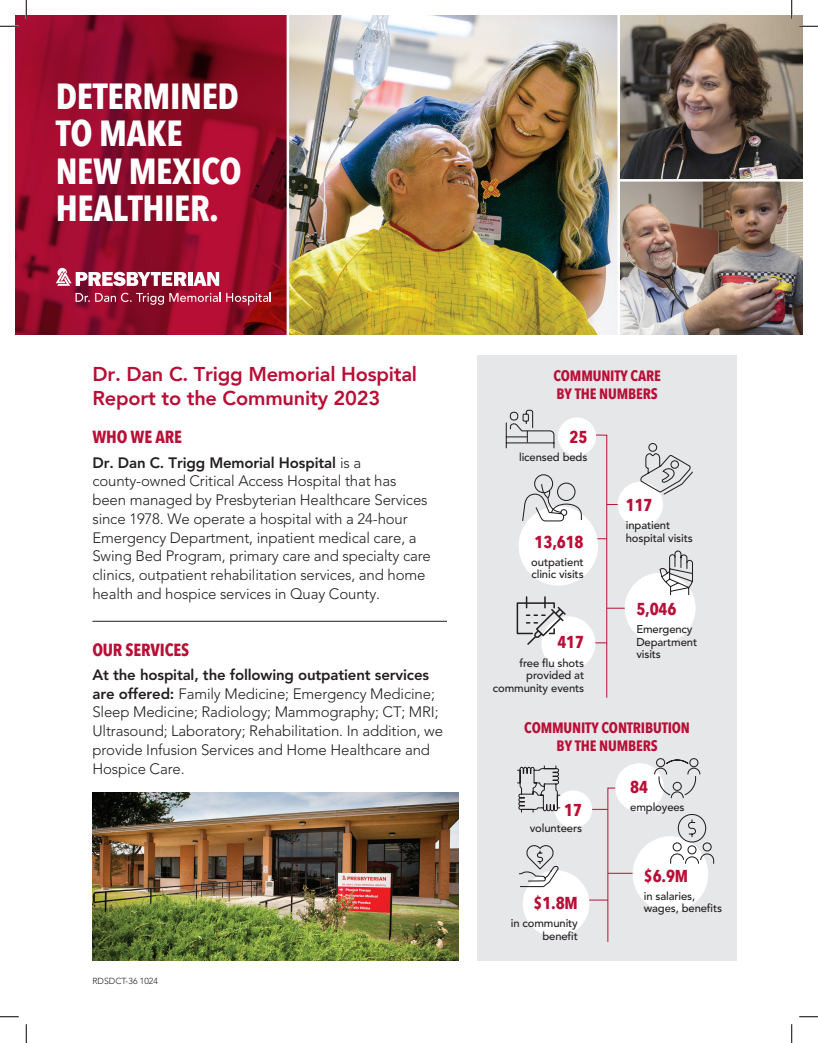
<style>
.page{position:relative;width:818px;height:1043px;background:#fff}
.page>*{position:absolute;margin:0;border:0;box-sizing:border-box;transform-origin:0 0}
.t1{font:700 36.25px/37.5px "Avenir Next Condensed";letter-spacing:-.01em;color:#fff}
.t2{font:800 20px/23.8px "Avenir";letter-spacing:-.01em;color:#b90f36}
.t3{font:700 17.5px "Avenir Next Condensed";letter-spacing:-.01em;color:#b90f36}
.t4{font:700 17.25px "Avenir Next Condensed";letter-spacing:-.01em;color:#b90f36}
.t5{font:300 15px/18.8px "Avenir LT Std";letter-spacing:-.01em;color:#231f20}
.t6{font:700 15px/18px "Avenir Next Condensed";letter-spacing:-.01em;color:#b90f36}
.t7{font:500 11.25px/12.5px "Avenir LT Std";letter-spacing:-.01em;color:#231f20}
.t8{font:300 8.75px "Avenir LT Std";color:#231f20}
.s1{font-weight:800}
</style>
<div class="page">
<img style="left:289px;top:15px;width:513px;height:319px">
<img style="left:92px;top:792px;width:367px;height:168px">
<svg style="left:15px;top:15px;width:271px;height:319px;background:#930b29"></svg>
<hr style="left:618px;top:179px;width:184px;height:2px;background:#fff">
<hr style="left:617px;top:15px;width:3px;height:322px;background:#fff">
<div style="left:477px;top:355px;width:259px;height:605px;background:#e6e7e9"></div>
<hr style="left:577px;top:899px;width:31px;height:1px;background:#b90f36">
<hr style="left:577px;top:809px;width:31px;height:1px;background:#b90f36">
<svg style="left:607px;top:787px;width:30px;height:155px"></svg>
<div style="left:617px;top:481px;width:46px;height:46px;background:#fff;border-radius:50%"></div>
<div style="left:615px;top:763px;width:49px;height:48px;background:#fff;border-radius:50%"></div>
<div style="left:554px;top:790px;width:38px;height:38px;background:#fff;border-radius:50%"></div>
<div style="left:632px;top:836px;width:76px;height:75px;background:#fff;border-radius:50%"></div>
<div style="left:624px;top:573px;width:71px;height:70px;background:#fff;border-radius:50%"></div>
<div style="left:522px;top:870px;width:67px;height:67px;background:#fff;border-radius:50%"></div>
<svg style="left:659px;top:551px;width:34px;height:45px"></svg>
<svg style="left:640px;top:443px;width:53px;height:52px"></svg>
<svg style="left:670px;top:814px;width:44px;height:50px"></svg>
<svg style="left:518px;top:845px;width:41px;height:42px"></svg>
<svg style="left:653px;top:758px;width:47px;height:40px"></svg>
<svg style="left:517px;top:765px;width:44px;height:48px"></svg>
<hr style="left:188px;top:272px;width:4px;height:14px;background:#fff">
<svg style="left:193px;top:272px;width:26px;height:14px"></svg>
<svg style="left:56px;top:268px;width:130px;height:18px"></svg>
<svg style="left:75px;top:292px;width:196px;height:13px;background:#ae3d56"></svg>
<hr style="left:92px;top:621px;width:355px;height:1px;background:#231f20">
<svg style="left:505px;top:409px;width:125px;height:289px"></svg>
<svg style="left:0;top:25px;width:19px;height:2px"></svg>
<svg style="left:799px;top:25px;width:19px;height:2px"></svg>
<svg style="left:0;top:1016px;width:19px;height:1px"></svg>
<svg style="left:799px;top:1016px;width:19px;height:1px"></svg>
<svg style="left:25px;top:0;width:2px;height:19px"></svg>
<svg style="left:25px;top:1024px;width:2px;height:18px"></svg>
<svg style="left:790px;top:0;width:2px;height:19px"></svg>
<svg style="left:791px;top:1024px;width:1px;height:18px"></svg>
<h1 class="t1" style="left:56px;top:77px;width:187px">DETERMINED<br>TO MAKE<br>NEW MEXICO<br>HEALTHIER.</h1>
<h2 class="t2" style="left:92px;top:362px;width:326px">Dr. Dan C. Trigg Memorial Hospital<br>Report to the Community 2023</h2>
<p class="t3" style="left:92px;top:426px;width:91px">WHO WE ARE</p>
<p class="t5" style="left:92px;top:453px;width:340px"><span class="s1">Dr. Dan C. Trigg Memorial Hospital</span> is a county-owned Critical Access Hospital that has been managed by Presbyterian Healthcare Services since 1978. We operate a hospital with a 24-hour Emergency Department, inpatient medical care, a Swing Bed Program, primary care and specialty care clinics, outpatient rehabilitation services, and home health and hospice services in Quay County.</p>
<p class="t3" style="left:92px;top:638px;width:98px">OUR SERVICES</p>
<p class="t5" style="left:92px;top:665px;width:352px"><span class="s1">At the hospital, the following outpatient services are offered:</span> Family Medicine; Emergency Medicine; Sleep Medicine; Radiology; Mammography; CT; MRI; Ultrasound; Laboratory; Rehabilitation. In addition, we provide Infusion Services and Home Healthcare and Hospice Care.</p>
<p class="t8" style="left:92px;top:976px;width:67px">RDSDCT-36 1024</p>
<p class="t6" style="left:553px;top:366px;width:109px">COMMUNITY CARE<br>BY THE NUMBERS</p>
<p class="t4" style="left:569px;top:426px;width:19px">25</p>
<p class="t7" style="left:519px;top:451px;width:70px">licensed beds</p>
<p class="t4" style="left:534px;top:531px;width:50px">13,618</p>
<p class="t7" style="left:531px;top:556px;width:54px">outpatient clinic visits</p>
<p class="t4" style="left:557px;top:631px;width:28px">417</p>
<p class="t7" style="left:493px;top:656px;width:93px;text-align:right">free flu shots provided at community events</p>
<p class="t4" style="left:625px;top:494px;width:28px">117</p>
<p class="t7" style="left:625px;top:519px;width:68px">inpatient hospital visits</p>
<p class="t4" style="left:636px;top:598px;width:42px">5,046</p>
<p class="t7" style="left:636px;top:623px;width:62px">Emergency<br>Department visits</p>
<p class="t6" style="left:524px;top:718px;width:167px;text-align:center">COMMUNITY CONTRIBUTION<br>BY THE NUMBERS</p>
<p class="t4" style="left:630px;top:776px;width:19px">84</p>
<p class="t4" style="left:564px;top:799px;width:19px">17</p>
<p class="t7" style="left:630px;top:801px;width:56px">employees</p>
<p class="t7" style="left:529px;top:822px;width:54px">volunteers</p>
<p class="t4" style="left:533px;top:892px;width:46px">$1.8M</p>
<p class="t7" style="left:510px;top:917px;width:69px;text-align:right">in community benefit</p>
<p class="t4" style="left:643px;top:865px;width:46px">$6.9M</p>
<p class="t7" style="left:643px;top:890px;width:80px">in salaries, wages, benefits</p>
</div>
